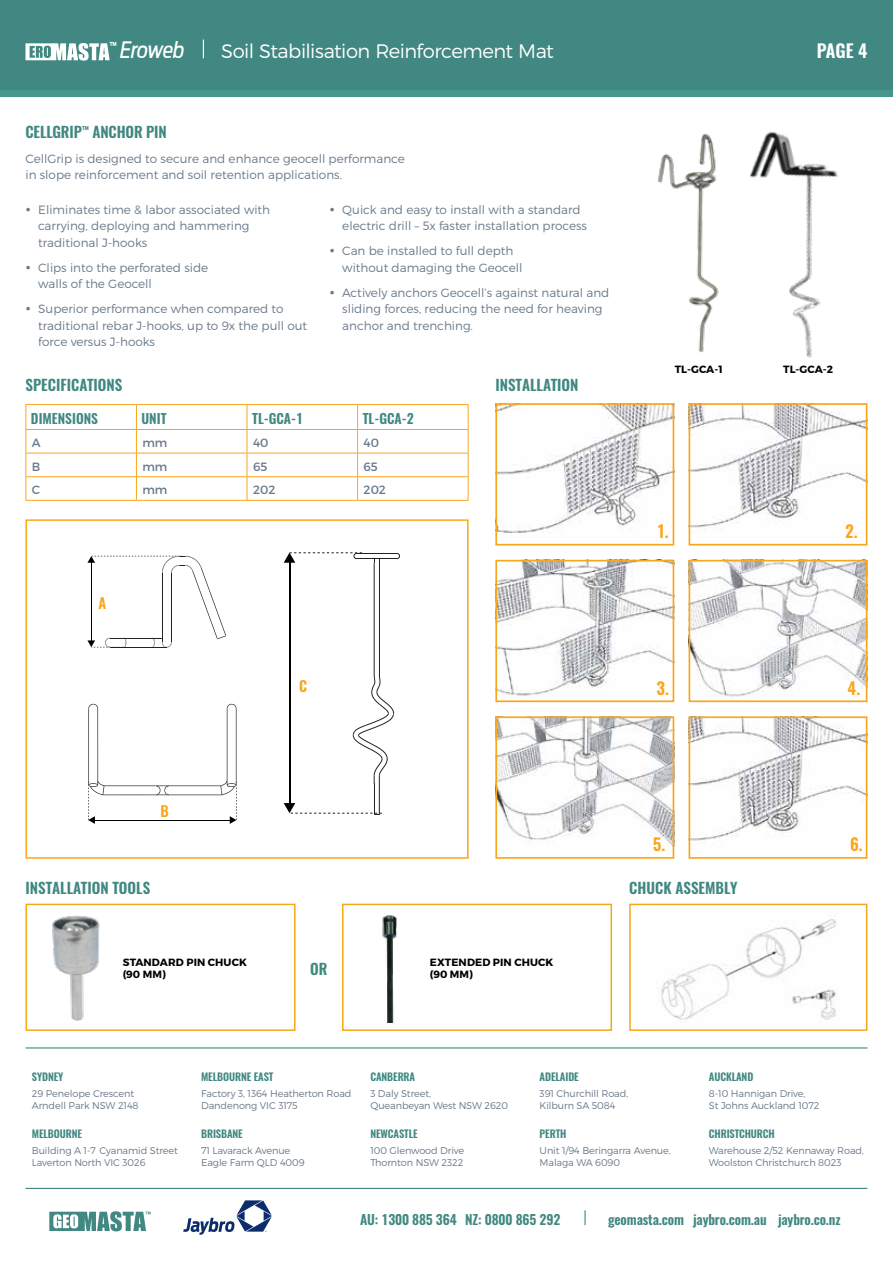
<style>
.page{position:relative;width:893px;height:1263px;background:#fff}
.page>*{position:absolute;margin:0;border:0;box-sizing:border-box;transform-origin:0 0}
.t1{font:italic 22.2px "Antenna Cond";letter-spacing:-.02em;color:#fff}
.t2{font:300 19.5px "Montserrat";letter-spacing:-.025em;color:#fff}
.t3{font:600 18px "Oswald";color:#fff}
.t4{font:600 16.8px "Oswald";color:#faa61a}
.t5{font:600 15px "Oswald";color:#408881}
.t6{font:600 14.55px "Oswald";color:#faa61a}
.t7{font:600 13.5px "Oswald";letter-spacing:-.01em;color:#408881}
.t8{font:300 12px/16.5px "Montserrat";color:#697989}
.t9{font:12px "Montserrat";color:#697989}
.t10{font:600 10.5px "Oswald";letter-spacing:-.01em;color:#408881}
.t11{font:700 10.5px/12px "Montserrat";letter-spacing:.01em;color:#000}
.t12{font:300 9.75px/11.7px "Montserrat";letter-spacing:-.01em;color:#697989}
.t13{font:700 8.25px "Antenna Cond";color:#fff}
</style>
<div class="page">
<div style="left:0;top:90px;width:893px;height:7px;background:#45968f"></div>
<div style="left:0;top:0;width:893px;height:90px;background:#408881"></div>
<hr style="left:26px;top:1047px;width:841px;height:1px;background:#408881">
<hr style="left:26px;top:1188px;width:841px;height:1px;background:#408881">
<svg style="left:584px;top:1210px;width:2px;height:15px"></svg>
<svg style="left:203px;top:40px;width:1px;height:18px"></svg>
<svg style="left:26px;top:43px;width:84px;height:18px"></svg>
<svg style="left:49px;top:1211px;width:102px;height:20px"></svg>
<svg style="left:183px;top:1200px;width:89px;height:35px"></svg>
<div style="left:26px;top:519px;width:443px;height:340px;border:2px solid #faa61a"></div>
<img style="left:657px;top:133px;width:62px;height:220px">
<hr style="left:26px;top:404px;width:110px;height:1px;background:#faa61a">
<hr style="left:136px;top:404px;width:111px;height:1px;background:#faa61a">
<hr style="left:247px;top:404px;width:111px;height:1px;background:#faa61a">
<hr style="left:358px;top:404px;width:110px;height:1px;background:#faa61a">
<svg style="left:26px;top:405px;width:443px;height:95px"></svg>
<hr style="left:26px;top:500px;width:110px;height:1px;background:#faa61a">
<hr style="left:136px;top:500px;width:111px;height:1px;background:#faa61a">
<hr style="left:247px;top:500px;width:111px;height:1px;background:#faa61a">
<hr style="left:358px;top:500px;width:110px;height:1px;background:#faa61a">
<img style="left:749px;top:131px;width:89px;height:227px">
<svg style="left:284px;top:552px;width:116px;height:263px"></svg>
<svg style="left:87px;top:556px;width:139px;height:92px"></svg>
<svg style="left:88px;top:704px;width:149px;height:120px"></svg>
<img style="left:498px;top:406px;width:173px;height:127px">
<div style="left:495px;top:403px;width:179px;height:142px;border:2px solid #faa61a"></div>
<img style="left:692px;top:563px;width:172px;height:134px">
<div style="left:689px;top:560px;width:178px;height:142px;border:2px solid #faa61a"></div>
<img style="left:692px;top:406px;width:172px;height:122px">
<div style="left:689px;top:403px;width:178px;height:142px;border:2px solid #faa61a"></div>
<img style="left:498px;top:719px;width:173px;height:125px">
<div style="left:495px;top:716px;width:179px;height:143px;border:2px solid #faa61a"></div>
<img style="left:498px;top:563px;width:173px;height:134px">
<div style="left:495px;top:560px;width:179px;height:142px;border:2px solid #faa61a"></div>
<img style="left:692px;top:719px;width:172px;height:125px">
<div style="left:689px;top:716px;width:178px;height:143px;border:2px solid #faa61a"></div>
<div style="left:26px;top:904px;width:270px;height:127px;border:2px solid #faa61a"></div>
<div style="left:342px;top:904px;width:270px;height:127px;border:2px solid #faa61a"></div>
<img style="left:661px;top:919px;width:175px;height:103px">
<div style="left:629px;top:904px;width:238px;height:127px;border:2px solid #faa61a"></div>
<img style="left:52px;top:915px;width:48px;height:106px">
<img style="left:382px;top:915px;width:15px;height:107px">
<p class="t13" style="left:110px;top:40px;width:9px">™</p>
<h1 class="t1" style="left:120px;top:37px;width:66px">Eroweb</h1>
<p class="t5" style="left:26px;top:122px;width:143px">CELLGRIP<sup>™</sup> ANCHOR PIN</p>
<h2 class="t2" style="left:221px;top:39px;width:334px">Soil Stabilisation Reinforcement Mat</h2>
<h3 class="t3" style="left:817px;top:38px;width:52px">PAGE 4</h3>
<p class="t8" style="left:26px;top:150px;width:381px">CellGrip is designed to secure and enhance geocell performance in slope reinforcement and soil retention applications.</p>
<p class="t8" style="left:38px;top:201px;width:233px">Eliminates time &amp; labor associated with carrying, deploying and hammering traditional J-hooks</p>
<p class="t8" style="left:38px;top:259px;width:171px">Clips into the perforated side walls of the Geocell</p>
<p class="t8" style="left:38px;top:301px;width:270px">Superior performance when compared to traditional rebar J-hooks, up to 9x the pull out force versus J-hooks</p>
<p class="t5" style="left:26px;top:375px;width:98px">SPECIFICATIONS</p>
<p class="t8" style="left:342px;top:201px;width:246px">Quick and easy to install with a standard electric drill – 5x faster installation process</p>
<p class="t8" style="left:342px;top:243px;width:182px">Can be installed to full depth without damaging the Geocell</p>
<p class="t8" style="left:342px;top:284px;width:269px">Actively anchors Geocell’s against natural and sliding forces, reducing the need for heaving anchor and trenching.</p>
<p class="t5" style="left:495px;top:375px;width:85px">INSTALLATION</p>
<p class="t7" style="left:31px;top:409px;width:69px">DIMENSIONS</p>
<p class="t7" style="left:142px;top:409px;width:27px">UNIT</p>
<p class="t7" style="left:252px;top:409px;width:53px">TL-GCA-1</p>
<p class="t7" style="left:363px;top:409px;width:53px">TL-GCA-2</p>
<p class="t9" style="left:32px;top:435px;width:10px">A</p>
<p class="t9" style="left:142px;top:435px;width:27px">mm</p>
<p class="t9" style="left:253px;top:435px;width:17px">40</p>
<p class="t9" style="left:364px;top:435px;width:17px">40</p>
<p class="t9" style="left:32px;top:459px;width:10px">B</p>
<p class="t9" style="left:142px;top:459px;width:27px">mm</p>
<p class="t9" style="left:253px;top:459px;width:16px">65</p>
<p class="t9" style="left:364px;top:459px;width:16px">65</p>
<p class="t9" style="left:32px;top:483px;width:10px">C</p>
<p class="t9" style="left:142px;top:483px;width:27px">mm</p>
<p class="t9" style="left:253px;top:483px;width:24px">202</p>
<p class="t9" style="left:364px;top:483px;width:24px">202</p>
<p class="t6" style="left:99px;top:593px;width:9px">A</p>
<p class="t6" style="left:299px;top:675px;width:10px">C</p>
<p class="t11" style="left:675px;top:363px;width:49px">TL-GCA-1</p>
<h3 class="t4" style="left:657px;top:519px;width:13px">1.</h3>
<h3 class="t4" style="left:656px;top:676px;width:14px">3.</h3>
<p class="t6" style="left:161px;top:801px;width:10px">B</p>
<p class="t5" style="left:26px;top:877px;width:126px">INSTALLATION TOOLS</p>
<p class="t11" style="left:123px;top:957px;width:126px">STANDARD PIN CHUCK (90 MM)</p>
<p class="t11" style="left:430px;top:957px;width:125px">EXTENDED PIN CHUCK (90 MM)</p>
<p class="t5" style="left:310px;top:959px;width:19px">OR</p>
<h3 class="t4" style="left:653px;top:833px;width:14px">5.</h3>
<p class="t5" style="left:629px;top:877px;width:110px">CHUCK ASSEMBLY</p>
<p class="t11" style="left:783px;top:363px;width:51px">TL-GCA-2</p>
<h3 class="t4" style="left:845px;top:519px;width:14px">2.</h3>
<h3 class="t4" style="left:847px;top:676px;width:14px">4.</h3>
<h3 class="t4" style="left:850px;top:833px;width:14px">6.</h3>
<p class="t10" style="left:32px;top:1069px;width:33px">SYDNEY</p>
<p class="t12" style="left:32px;top:1087px;width:108px">29 Penelope Crescent<br>Arndell Park NSW 2148</p>
<p class="t10" style="left:32px;top:1127px;width:52px">MELBOURNE</p>
<p class="t12" style="left:32px;top:1145px;width:148px">Building A 1-7 Cyanamid Street<br>Laverton North VIC 3026</p>
<p class="t10" style="left:201px;top:1069px;width:74px">MELBOURNE EAST</p>
<p class="t12" style="left:201px;top:1087px;width:152px">Factory 3, 1364 Heatherton Road<br>Dandenong VIC 3175</p>
<p class="t10" style="left:201px;top:1127px;width:43px">BRISBANE</p>
<p class="t12" style="left:201px;top:1145px;width:105px">71 Lavarack Avenue<br>Eagle Farm QLD 4009</p>
<p class="t10" style="left:370px;top:1069px;width:46px">CANBERRA</p>
<p class="t12" style="left:370px;top:1087px;width:139px">3 Daly Street,<br>Queanbeyan West NSW 2620</p>
<p class="t10" style="left:370px;top:1127px;width:49px">NEWCASTLE</p>
<p class="t12" style="left:370px;top:1145px;width:95px">100 Glenwood Drive<br>Thornton NSW 2322</p>
<p class="t10" style="left:540px;top:1069px;width:41px">ADELAIDE</p>
<p class="t12" style="left:540px;top:1087px;width:90px">391 Churchill Road,<br>Kilburn SA 5084</p>
<p class="t10" style="left:540px;top:1127px;width:28px">PERTH</p>
<p class="t12" style="left:540px;top:1145px;width:133px">Unit 1/94 Beringarra Avenue,<br>Malaga WA 6090</p>
<p class="t10" style="left:709px;top:1069px;width:46px">AUCKLAND</p>
<p class="t12" style="left:709px;top:1087px;width:112px">8-10 Hannigan Drive,<br>St Johns Auckland 1072</p>
<p class="t10" style="left:709px;top:1127px;width:67px">CHRISTCHURCH</p>
<p class="t12" style="left:709px;top:1145px;width:157px">Warehouse 2/52 Kennaway Road,<br>Woolston Christchurch 8023</p>
<p class="t7" style="left:360px;top:1210px;width:202px">AU: 1300 885 364 NZ: 0800 865 292</p>
<p class="t7" style="left:608px;top:1210px;width:234px">geomasta.com jaybro.com.au jaybro.co.nz</p>
</div>
